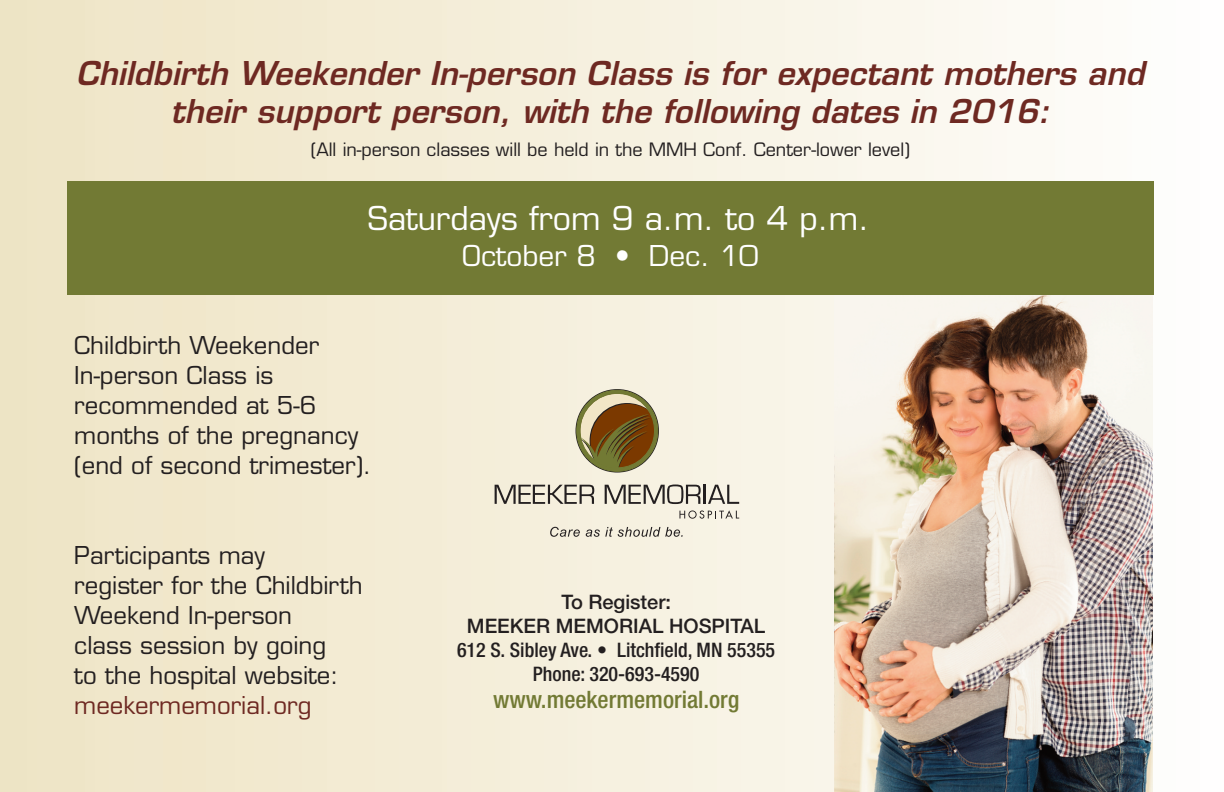
<style>
.page{position:relative;width:1224px;height:792px;background:#fff}
.page>*{position:absolute;margin:0;border:0;box-sizing:border-box;transform-origin:0 0}
.t1{font:italic 600 32px/38.4px "Eurostile";letter-spacing:.005em;color:#6e2922;text-align:center}
.t2{font:32px "Eurostile";color:#fff}
.t3{font:28px "Eurostile";color:#fff}
.t4{font:24px/30px "Eurostile";color:#231f20}
.t5{font:500 condensed 24px "Helvetica Neue";color:#727a34}
.t6{font:24px "Eurostile";color:#6e2922}
.t7{font:500 condensed 20px/24px "Helvetica Neue";color:#231f20;text-align:center}
.t8{font:500 20px/24px "Helvetica Neue";color:#231f20;text-align:center}
.t9{font:18px "Eurostile";color:#231f20}
</style>
<div class="page">
<div style="left:0;top:0;width:1224px;height:792px;background:linear-gradient(to right,#eee4c3,#fefefd)"></div>
<svg style="left:576px;top:389px;width:83px;height:83px"></svg>
<svg style="left:679px;top:510px;width:60px;height:9px"></svg>
<svg style="left:495px;top:485px;width:99px;height:19px"></svg>
<svg style="left:605px;top:485px;width:134px;height:19px"></svg>
<svg style="left:550px;top:527px;width:30px;height:10px"></svg>
<svg style="left:586px;top:527px;width:97px;height:10px"></svg>
<img style="left:835px;top:295px;width:317px;height:497px">
<div style="left:67px;top:181px;width:1086px;height:114px;background:#727a34"></div>
<h1 class="t1" style="left:76px;top:57px;width:1070px">Childbirth Weekender In-person Class is for expectant mothers and their support person, with the following dates in 2016:</h1>
<p class="t9" style="left:311px;top:142px;width:601px">(All in-person classes will be held in the MMH Conf. Center-lower level)</p>
<h1 class="t2" style="left:368px;top:206px;width:503px">Saturdays from 9 a.m. to 4 p.m.</h1>
<p class="t3" style="left:462px;top:245px;width:298px">October 8 • Dec. 10</p>
<p class="t4" style="left:74px;top:333px;width:299px">Childbirth Weekender<br>In-person Class is recommended at 5-6 months of the pregnancy (end of second trimester).</p>
<p class="t4" style="left:74px;top:543px;width:290px">Participants may<br>register for the Childbirth<br>Weekend In-person<br>class session by going<br>to the hospital website:</p>
<p class="t6" style="left:74px;top:696px;width:239px">meekermemorial.org</p>
<p class="t8" style="left:467px;top:592px;width:300px">To Register:<br>MEEKER MEMORIAL HOSPITAL</p>
<p class="t7" style="left:457px;top:640px;width:320px">612 S. Sibley Ave. • Litchfield, MN 55355<br>Phone: 320-693-4590</p>
<p class="t5" style="left:493px;top:691px;width:248px">www.meekermemorial.org</p>
</div>
